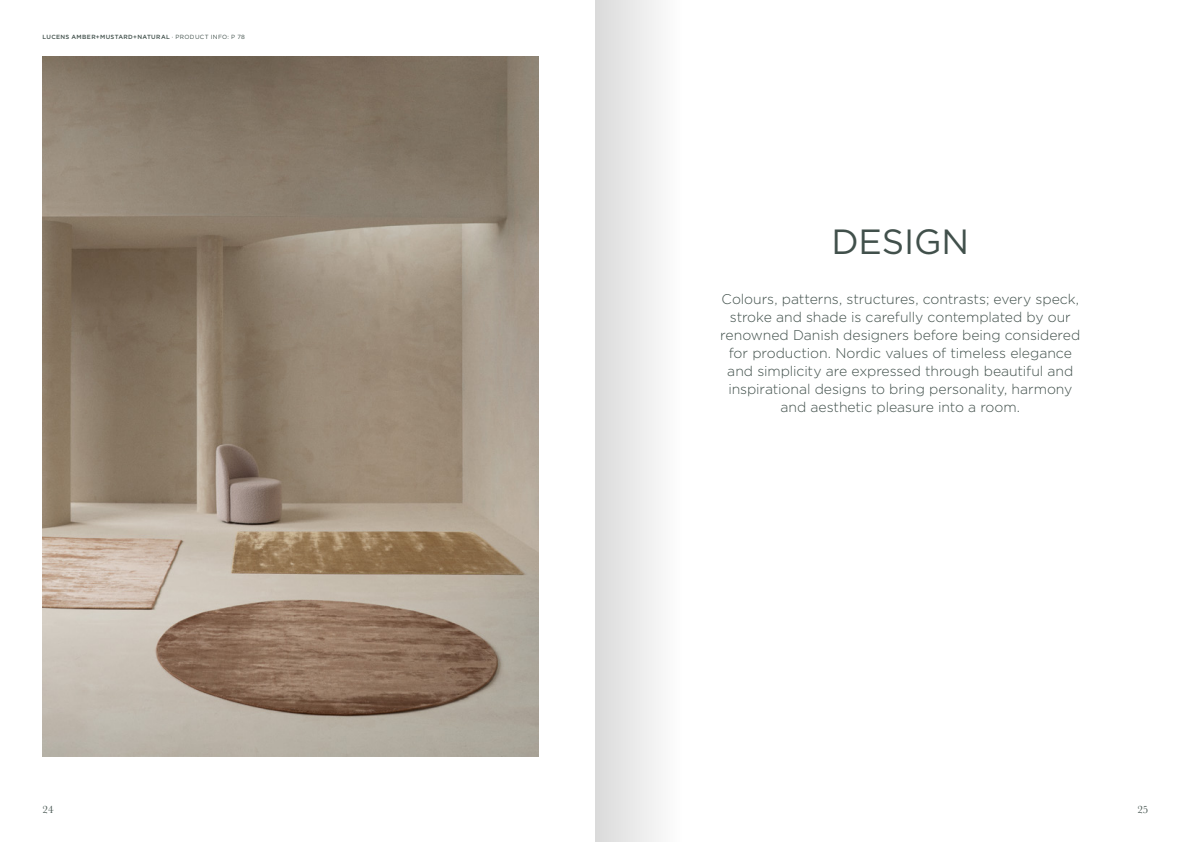
<style>
.page{position:relative;width:1191px;height:842px;background:#fff}
.page>*{position:absolute;margin:0;border:0;box-sizing:border-box;transform-origin:0 0}
.t1{font:35px "Gotham Pro";letter-spacing:-.005em;color:#41504b}
.t2{font:300 14px/18px "Gotham Pro";letter-spacing:-.005em;color:#41504b;text-align:center}
.t3{font:11px "Baskerville";color:#41504b}
.t4{font:500 6px "Gotham Pro";letter-spacing:.055em;color:#41504b}
.s1{font-weight:400}
</style>
<div class="page">
<img style="left:43px;top:57px;width:496px;height:700px">
<div style="left:595px;top:0;width:88px;height:842px;background:linear-gradient(to right,#dadada,#fefefe)"></div>
<p class="t4" style="left:43px;top:33px;width:204px">LUCENS AMBER+MUSTARD+NATURAL <span class="s1">· PRODUCT INFO: P 78</span></p>
<h1 class="t1" style="left:831px;top:222px;width:139px">DESIGN</h1>
<p class="t2" style="left:720px;top:290px;width:361px">Colours, patterns, structures, contrasts; every speck, stroke and shade is carefully contemplated by our renowned Danish designers before being considered for production. Nordic values of timeless elegance and simplicity are expressed through beautiful and inspirational designs to bring personality, harmony and aesthetic pleasure into a room.</p>
<p class="t3" style="left:43px;top:802px;width:13px">24</p>
<p class="t3" style="left:1137px;top:802px;width:12px">25</p>
</div>
